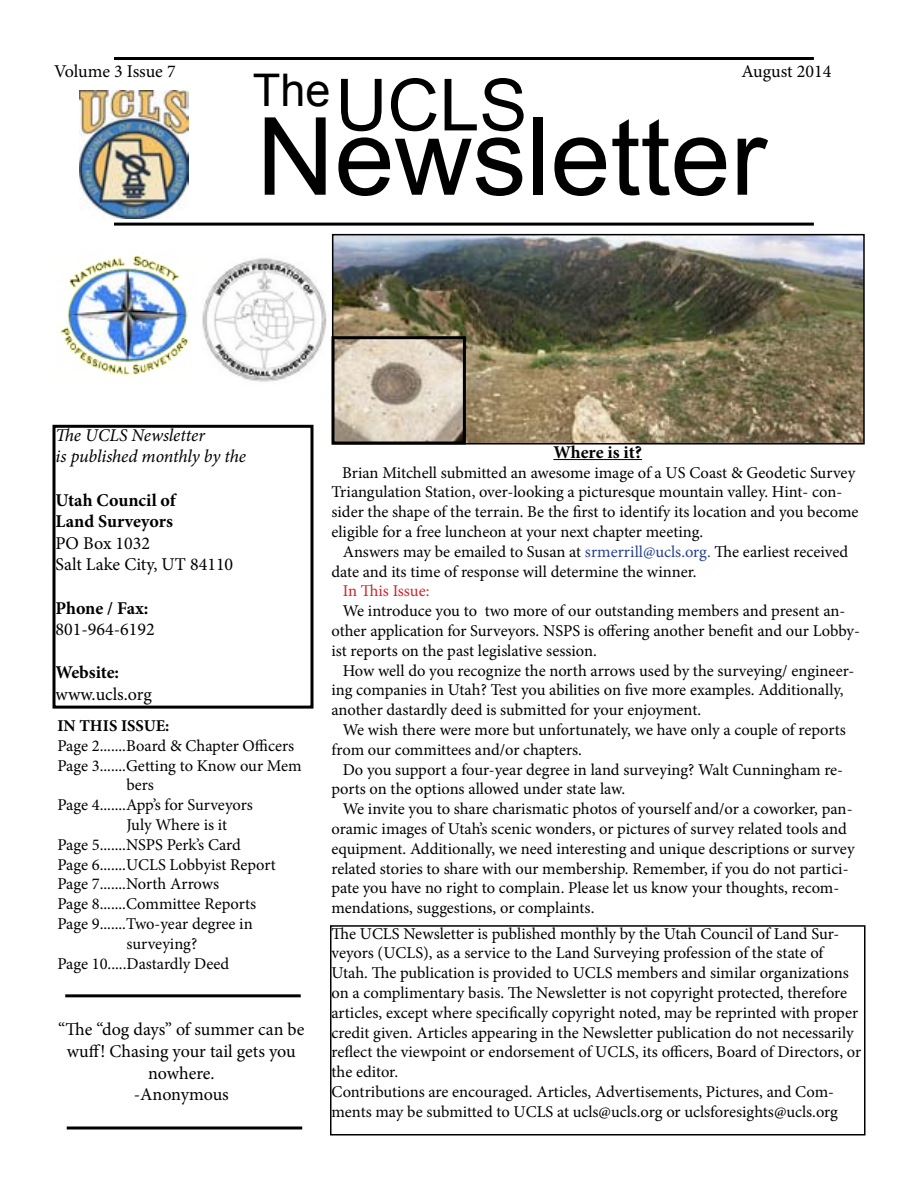
<style>
.page{position:relative;width:918px;height:1188px;background:#fff}
.page>*{position:absolute;margin:0;border:0;box-sizing:border-box;transform-origin:0 0}
.t1{font:108px "Arial";color:#000}
.t2{font:72px "Arial";color:#000}
.t3{font:45px "Arial";color:#000}
.t4{font:18px/21.6px "Minion Pro";color:#000}
.t5{font:700 18px/21.6px "Minion Pro";letter-spacing:-.005em;color:#000}
.t6{font:italic 18px/21.6px "Minion Pro";letter-spacing:-.01em;color:#000}
.t7{font:16.5px/19.8px "Minion Pro";letter-spacing:-.005em;color:#000}
.t8{font:16.5px "Minion Pro";letter-spacing:-.005em;color:#d2232a}
.t9{font:700 16.5px "Minion Pro";color:#000}
.s1{color:#25408f}
</style>
<div class="page">
<hr style="left:114px;top:223px;width:700px;height:3px;background:#000">
<div style="left:52px;top:425px;width:262px;height:284px;border:3px solid #000"></div>
<div style="left:330px;top:925px;width:536px;height:211px;border:2px solid #000"></div>
<hr style="left:553px;top:459px;width:89px;height:1px;background:#000">
<hr style="left:65px;top:994px;width:236px;height:3px;background:#000">
<hr style="left:114px;top:57px;width:700px;height:3px;background:#000">
<svg style="left:67px;top:1126px;width:235px;height:4px"></svg>
<img style="left:57px;top:255px;width:131px;height:125px">
<img style="left:202px;top:258px;width:125px;height:124px">
<img style="left:79px;top:91px;width:110px;height:128px">
<img style="left:335px;top:237px;width:527px;height:205px">
<div style="left:332px;top:234px;width:533px;height:211px;border:2px solid #000"></div>
<img style="left:336px;top:340px;width:126px;height:101px">
<div style="left:332px;top:336px;width:134px;height:109px;border:3px solid #000"></div>
<p class="t4" style="left:54px;top:60px;width:123px">Volume 3 Issue 7</p>
<p class="t4" style="left:742px;top:60px;width:91px">August 2014</p>
<h3 class="t3" style="left:253px;top:61px;width:79px">The</h3>
<h2 class="t2" style="left:335px;top:58px;width:194px">UCLS</h2>
<h1 class="t1" style="left:256px;top:86px;width:512px">Newsletter</h1>
<p class="t6" style="left:56px;top:424px;width:192px">The UCLS Newsletter<br>is published monthly by the</p>
<p class="t5" style="left:56px;top:489px;width:122px">Utah Council of<br>Land Surveyors</p>
<p class="t4" style="left:56px;top:532px;width:179px">PO Box 1032<br>Salt Lake City, UT 84110</p>
<p class="t5" style="left:56px;top:597px;width:94px">Phone / Fax:</p>
<p class="t4" style="left:56px;top:619px;width:101px">801-964-6192</p>
<p class="t5" style="left:56px;top:662px;width:65px">Website:</p>
<p class="t4" style="left:56px;top:684px;width:98px">www.ucls.org</p>
<p class="t9" style="left:57px;top:714px;width:114px">IN THIS ISSUE:</p>
<p class="t7" style="left:57px;top:736px;width:238px">Page 2.......Board &amp; Chapter Officers</p>
<p class="t7" style="left:57px;top:756px;width:246px">Page 3.......Getting to Know our Mem</p>
<p class="t7" style="left:126px;top:775px;width:29px">bers</p>
<p class="t7" style="left:57px;top:795px;width:197px">Page 4.......App’s for Surveyors</p>
<p class="t7" style="left:126px;top:815px;width:102px">July Where is it</p>
<p class="t7" style="left:57px;top:835px;width:185px">Page 5.......NSPS Perk’s Card</p>
<p class="t7" style="left:57px;top:855px;width:220px">Page 6.......UCLS Lobbyist Report</p>
<p class="t7" style="left:57px;top:874px;width:163px">Page 7.......North Arrows</p>
<p class="t7" style="left:57px;top:894px;width:200px">Page 8.......Committee Reports</p>
<p class="t7" style="left:57px;top:914px;width:197px">Page 9.......Two-year degree in</p>
<p class="t7" style="left:126px;top:934px;width:72px">surveying?</p>
<p class="t7" style="left:57px;top:954px;width:173px">Page 10.....Dastardly Deed</p>
<p class="t4" style="left:58px;top:1019px;width:248px;text-align:center">“The “dog days” of summer can be wuff! Chasing your tail gets you nowhere.<br>-Anonymous</p>
<p class="t5" style="left:553px;top:441px;width:90px">Where is it?</p>
<p class="t7" style="left:332px;top:462px;width:529px;text-indent:11px">Brian Mitchell submitted an awesome image of a US Coast &amp; Geodetic Survey Triangulation Station, over-looking a picturesque mountain valley. Hint- con&shy;sider the shape of the terrain. Be the first to identify its location and you become eligible for a free luncheon at your next chapter meeting.</p>
<p class="t7" style="left:332px;top:542px;width:518px;text-indent:11px">Answers may be emailed to Susan at <span class="s1">srmerrill@ucls.org.</span> The earliest received date and its time of response will determine the winner.</p>
<p class="t8" style="left:343px;top:580px;width:88px">In This Issue:</p>
<p class="t7" style="left:332px;top:601px;width:530px;text-indent:11px">We introduce you to two more of our outstanding members and present an&shy;other application for Surveyors. NSPS is offering another benefit and our Lobby&shy;ist reports on the past legislative session.</p>
<p class="t7" style="left:332px;top:660px;width:524px;text-indent:11px">How well do you recognize the north arrows used by the surveying/ engineer&shy;ing companies in Utah? Test you abilities on five more examples. Additionally, another dastardly deed is submitted for your enjoyment.</p>
<p class="t7" style="left:332px;top:720px;width:516px;text-indent:11px">We wish there were more but unfortunately, we have only a couple of reports from our committees and/or chapters.</p>
<p class="t7" style="left:332px;top:759px;width:513px;text-indent:11px">Do you support a four-year degree in land surveying? Walt Cunningham re&shy;ports on the options allowed under state law.</p>
<p class="t7" style="left:332px;top:799px;width:525px;text-indent:11px">We invite you to share charismatic photos of yourself and/or a coworker, pan&shy;oramic images of Utah’s scenic wonders, or pictures of survey related tools and equipment. Additionally, we need interesting and unique descriptions or survey related stories to share with our membership. Remember, if you do not partici&shy;pate you have no right to complain. Please let us know your thoughts, recom&shy;mendations, suggestions, or complaints.</p>
<p class="t7" style="left:332px;top:924px;width:531px">The UCLS Newsletter is published monthly by the Utah Council of Land Sur&shy;veyors (UCLS), as a service to the Land Surveying profession of the state of Utah. The publication is provided to UCLS members and similar organizations on a complimentary basis. The Newsletter is not copyright protected, therefore articles, except where specifically copyright noted, may be reprinted with proper credit given. Articles appearing in the Newsletter publication do not necessarily reflect the viewpoint or endorsement of UCLS, its officers, Board of Directors, or the editor.<br>Contributions are encouraged. Articles, Advertisements, Pictures, and Com&shy;ments may be submitted to UCLS at ucls@ucls.org or uclsforesights@ucls.org</p>
</div>
